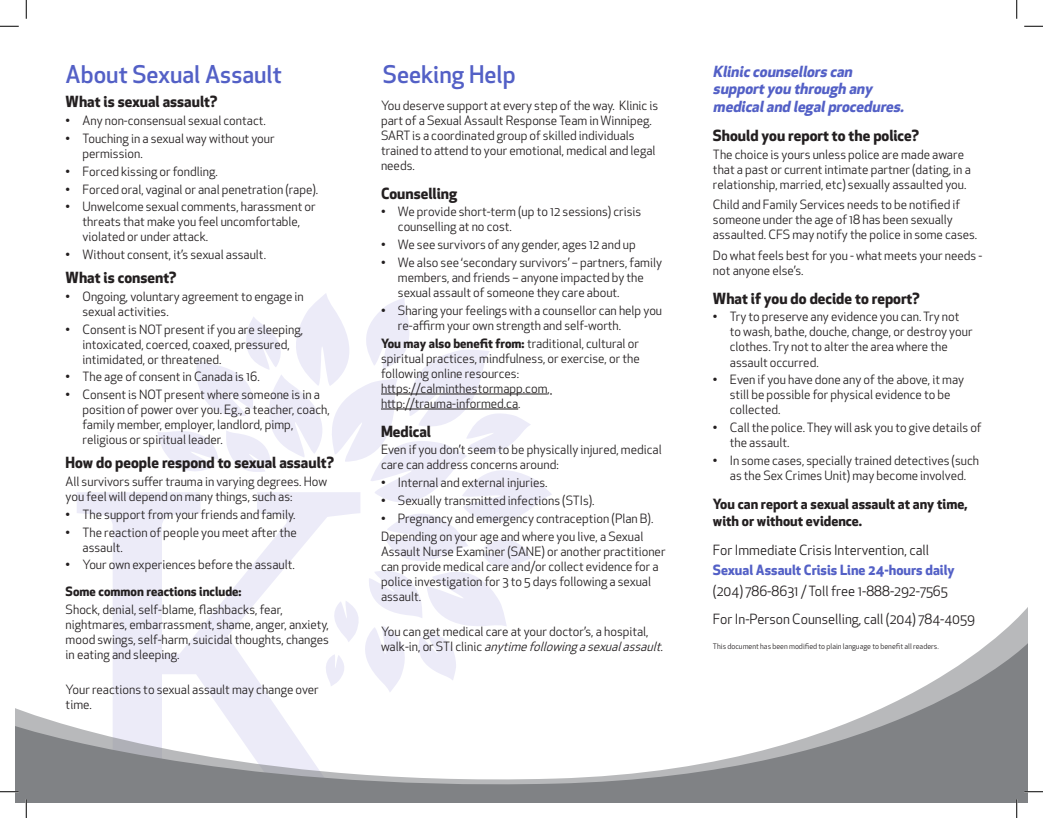
<style>
.page{position:relative;width:1043px;height:818px;background:#fff}
.page>*{position:absolute;margin:0;border:0;box-sizing:border-box;transform-origin:0 0}
.Sub_Head{font:500 23.75px "Apex New";color:#5360c6}
.Body_Copy{font:500 23.75px "Apex New";color:#5360c6}
.Body_Copy-2{font:700 15px "Apex New";color:#231f20}
.Body_Copy-3{font:italic 700 15px/17.5px "Apex New";color:#5360c6}
.Sub_Head-2{font:700 15px "Apex New";color:#231f20}
.Body_Copy-4{font:13.75px "Apex New";color:#231f20}
.Body_Copy-5{font:700 13.75px/17.5px "Apex New";color:#231f20}
.Body_Copy-6{font:700 13.75px "Apex New";color:#5360c6}
.Body_Copy-7{font:12.5px/15px "Apex New";color:#231f20}
.Body_Copy-8{font:700 12.5px "Apex New";color:#231f20}
.Body_Copy-9{font:7.5px "Apex New";color:#231f20}
.s1{font-weight:700}
.s2{font-style:italic}
</style>
<div class="page">
<svg style="left:77px;top:492px;width:80px;height:114px;fill:#ecebf8"></svg>
<svg style="left:113px;top:606px;width:915px;height:37px"></svg>
<svg style="left:15px;top:643px;width:1013px;height:159px"></svg>
<svg style="left:157px;top:293px;width:395px;height:399px"></svg>
<hr style="left:381px;top:409px;width:137px;height:1px;background:#231f20">
<svg style="left:0;top:25px;width:19px;height:2px"></svg>
<svg style="left:1024px;top:25px;width:18px;height:2px"></svg>
<svg style="left:0;top:790px;width:19px;height:2px"></svg>
<svg style="left:1024px;top:790px;width:18px;height:2px"></svg>
<svg style="left:25px;top:0;width:2px;height:19px"></svg>
<svg style="left:25px;top:799px;width:2px;height:19px"></svg>
<svg style="left:1016px;top:0;width:1px;height:19px"></svg>
<svg style="left:1015px;top:799px;width:2px;height:19px"></svg>
<p class="Sub_Head" style="left:66px;top:59px;width:218px">About Sexual Assault</p>
<p class="Body_Copy-2" style="left:66px;top:91px;width:153px">What is sexual assault?</p>
<p class="Body_Copy-7" style="left:66px;top:113px;width:202px">• Any non-consensual sexual contact.</p>
<p class="Body_Copy-7" style="left:82px;top:131px;width:194px;text-indent:-17px">• Touching in a sexual way without your permission.</p>
<p class="Body_Copy-7" style="left:66px;top:164px;width:154px">• Forced kissing or fondling.</p>
<p class="Body_Copy-7" style="left:66px;top:181px;width:254px">• Forced oral, vaginal or anal penetration (rape).</p>
<p class="Body_Copy-7" style="left:82px;top:199px;width:235px;text-indent:-17px">• Unwelcome sexual comments, harassment or threats that make you feel uncomfortable, violated or under attack.</p>
<p class="Body_Copy-7" style="left:66px;top:247px;width:202px">• Without consent, it’s sexual assault.</p>
<p class="Body_Copy-2" style="left:66px;top:266px;width:112px">What is consent?</p>
<p class="Body_Copy-7" style="left:82px;top:289px;width:223px;text-indent:-17px">• Ongoing, voluntary agreement to engage in sexual activities.</p>
<p class="Body_Copy-7" style="left:82px;top:321px;width:222px;text-indent:-17px">• Consent is NOT present if you are sleeping, intoxicated, coerced, coaxed, pressured, intimidated, or threatened.</p>
<p class="Body_Copy-7" style="left:66px;top:369px;width:196px">• The age of consent in Canada is 16.</p>
<p class="Body_Copy-7" style="left:82px;top:387px;width:249px;text-indent:-17px">• Consent is NOT present where someone is in a position of power over you. Eg., a teacher, coach, family member, employer, landlord, pimp, religious or spiritual leader.</p>
<p class="Body_Copy-2" style="left:66px;top:451px;width:270px">How do people respond to sexual assault?</p>
<p class="Body_Copy-7" style="left:66px;top:474px;width:263px">All survivors suffer trauma in varying degrees. How you feel will depend on many things, such as:</p>
<p class="Body_Copy-7" style="left:66px;top:506px;width:231px">• The support from your friends and family.</p>
<p class="Body_Copy-7" style="left:82px;top:524px;width:216px;text-indent:-17px">• The reaction of people you meet after the assault.</p>
<p class="Body_Copy-7" style="left:66px;top:557px;width:231px">• Your own experiences before the assault.</p>
<p class="Body_Copy-8" style="left:66px;top:582px;width:177px">Some common reactions include:</p>
<p class="Body_Copy-7" style="left:66px;top:601px;width:265px">Shock, denial, self-blame, flashbacks, fear, nightmares, embarrassment, shame, anger, anxiety, mood swings, self-harm, suicidal thoughts, changes in eating and sleeping.</p>
<p class="Body_Copy-7" style="left:66px;top:682px;width:254px">Your reactions to sexual assault may change over time.</p>
<p class="Body_Copy" style="left:383px;top:59px;width:134px">Seeking Help</p>
<p class="Body_Copy-7" style="left:381px;top:98px;width:279px">You deserve support at every step of the way. Klinic is part of a Sexual Assault Response Team in Winnipeg.<br>SART is a coordinated group of skilled individuals trained to attend to your emotional, medical and legal needs.</p>
<p class="Sub_Head-2" style="left:381px;top:182px;width:78px">Counselling</p>
<p class="Body_Copy-7" style="left:398px;top:204px;width:245px;text-indent:-17px">• We provide short-term (up to 12 sessions) crisis counselling at no cost.</p>
<p class="Body_Copy-7" style="left:381px;top:237px;width:256px">• We see survivors of any gender, ages 12 and up</p>
<p class="Body_Copy-7" style="left:398px;top:255px;width:265px;text-indent:-17px">• We also see ‘secondary survivors’ – partners, family members, and friends – anyone impacted by the sexual assault of someone they care about.</p>
<p class="Body_Copy-7" style="left:398px;top:303px;width:266px;text-indent:-17px">• Sharing your feelings with a counsellor can help you re-affirm your own strength and self-worth.</p>
<p class="Body_Copy-7" style="left:381px;top:335px;width:260px"><span class="s1">You may also benefit from:</span> traditional, cultural or spiritual practices, mindfulness, or exercise, or the following online resources: https://calminthestormapp.com, http://trauma-informed.ca.</p>
<p class="Body_Copy-2" style="left:381px;top:420px;width:52px">Medical</p>
<p class="Body_Copy-7" style="left:381px;top:442px;width:282px">Even if you don’t seem to be physically injured, medical care can address concerns around:</p>
<p class="Body_Copy-7" style="left:381px;top:475px;width:168px">• Internal and external injuries.</p>
<p class="Body_Copy-7" style="left:381px;top:493px;width:215px">• Sexually transmitted infections (STIs).</p>
<p class="Body_Copy-7" style="left:381px;top:510px;width:274px">• Pregnancy and emergency contraception (Plan B).</p>
<p class="Body_Copy-7" style="left:381px;top:528px;width:286px">Depending on your age and where you live, a Sexual Assault Nurse Examiner (SANE) or another practitioner can provide medical care and/or collect evidence for a police investigation for 3 to 5 days following a sexual assault.</p>
<p class="Body_Copy-7" style="left:381px;top:624px;width:287px">You can get medical care at your doctor’s, a hospital,<br>w a l k - i n , o r S T I c l i n i c <span class="s2">anytimefollowingasexualassault.</span></p>
<p class="Body_Copy-3" style="left:713px;top:62px;width:196px">Kliniccounsellors can supportyou through any medicaland legalprocedures.</p>
<p class="Body_Copy-2" style="left:713px;top:124px;width:208px">Should you report to the police?</p>
<p class="Body_Copy-7" style="left:713px;top:146px;width:259px">The choice is yours unless police are made aware that a past or current intimate partner (dating, in a relationship, married, etc) sexually assaulted you.</p>
<p class="Body_Copy-7" style="left:713px;top:197px;width:266px">Child and Family Services needs to be notified if someone under the age of 18 has been sexually assaulted. CFS may notify the police in some cases.</p>
<p class="Body_Copy-7" style="left:713px;top:248px;width:271px">Do what feels best for you - what meets your needs - not anyone else’s.</p>
<p class="Body_Copy-2" style="left:713px;top:287px;width:208px">What if you do decide to report?</p>
<p class="Body_Copy-7" style="left:730px;top:309px;width:244px;text-indent:-17px">• Try to preserve any evidence you can. Try not to wash, bathe, douche, change, or destroy your clothes. Try not to alter the area where the assault occurred.</p>
<p class="Body_Copy-7" style="left:730px;top:372px;width:236px;text-indent:-17px">• Even if you have done any of the above, it may still be possible for physical evidence to be collected.</p>
<p class="Body_Copy-7" style="left:730px;top:420px;width:253px;text-indent:-17px">• Call the police. They will ask you to give details of the assault.</p>
<p class="Body_Copy-7" style="left:713px;top:453px;width:268px;text-align:center">• In some cases, specially trained detectives (such as the Sex Crimes Unit) may become involved.</p>
<p class="Body_Copy-5" style="left:713px;top:494px;width:256px">You can report a sexual assault at any time, with or without evidence.</p>
<p class="Body_Copy-4" style="left:713px;top:541px;width:218px">For Immediate Crisis Intervention, call</p>
<p class="Body_Copy-6" style="left:713px;top:560px;width:243px">Sexual Assault Crisis Line 24-hours daily</p>
<p class="Body_Copy-4" style="left:713px;top:582px;width:236px">(204) 786-8631 / Toll free 1-888-292-7565</p>
<p class="Body_Copy-4" style="left:713px;top:610px;width:263px">For In-Person Counselling, call (204) 784-4059</p>
<p class="Body_Copy-9" style="left:713px;top:642px;width:227px">This document has been modified to plain language to benefit all readers.</p>
</div>
